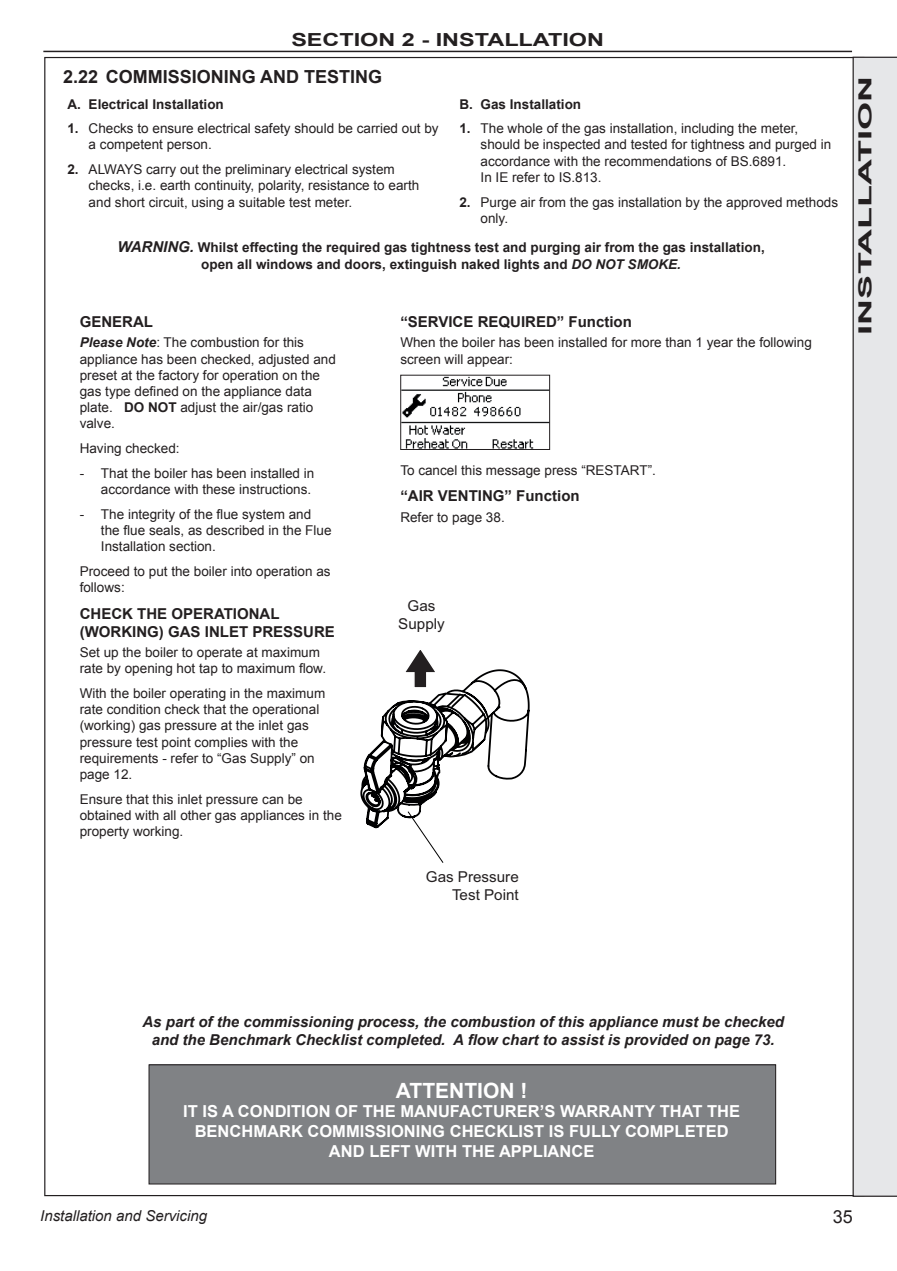
<style>
.page{position:relative;width:897px;height:1271px;background:#fff}
.page>*{position:absolute;margin:0;border:0;box-sizing:border-box;transform-origin:0 0}
.t1{font:700 21px "Arial";color:#fff}
.t2{font:700 18px "Arial";color:#231f20}
.t3{font:700 18px "Arial";color:#231f20;scale:1.3 1}
.t4{font:700 18px "Arial";color:#231f20;scale:2 1}
.t5{font:18px "Arial";color:#231f20}
.t6{font:700 16.5px/19.8px "Arial";color:#fff;text-align:center}
.t7{font:italic 700 15px/18px "Arial";color:#231f20;text-align:center}
.t8{font:700 15px/18px "Arial";color:#231f20}
.t9{font:15px/18px "Arial";color:#231f20;text-align:right}
.t10{font:italic 15px "Arial";color:#231f20}
.t11{font:13.5px/16.2px "Arial";color:#231f20}
.t12{font:700 13.5px/16.2px "Arial";color:#231f20;text-align:center}
.s1{font-weight:700}
.s2{font-style:italic;font-size:15px}
.s3{font-style:italic}
.s4{font-weight:700;font-style:italic}
</style>
<div class="page">
<hr style="left:43px;top:51px;width:808px;height:1px;background:#231f20">
<svg style="left:360px;top:650px;width:169px;height:213px"></svg>
<div style="left:149px;top:1064px;width:626px;height:119px;background:#808285"></div>
<div style="left:148px;top:1064px;width:627px;height:120px;border:1px solid #231f20"></div>
<img style="left:402px;top:377px;width:145px;height:71px">
<div style="left:400px;top:375px;width:149px;height:75px;border:1px solid #231f20"></div>
<svg style="left:852px;top:57px;width:44px;height:1139px"></svg>
<h2 class="t3" style="left:291px;top:28px;width:242px">SECTION 2 - INSTALLATION</h2>
<h2 class="t2" style="left:63px;top:64px;width:320px">2.22 COMMISSIONING AND TESTING</h2>
<p class="t12" style="left:67px;top:96px;width:158px">A. Electrical Installation</p>
<p class="t11" style="left:89px;top:120px;width:351px;text-indent:-21px"><span class="s1">1.</span> Checks to ensure electrical safety should be carried out by a competent person.</p>
<p class="t11" style="left:89px;top:161px;width:332px;text-indent:-21px"><span class="s1">2.</span> ALWAYS carry out the preliminary electrical system checks, i.e. earth continuity, polarity, resistance to earth and short circuit, using a suitable test meter.</p>
<p class="t12" style="left:459px;top:96px;width:123px">B. Gas Installation</p>
<p class="t11" style="left:480px;top:120px;width:352px;text-indent:-21px"><span class="s1">1.</span> The whole of the gas installation, including the meter, should be inspected and tested for tightness and purged in accordance with the recommendations of BS.6891.<br>In IE refer to IS.813.</p>
<p class="t11" style="left:480px;top:194px;width:359px;text-indent:-21px"><span class="s1">2.</span> Purge air from the gas installation by the approved methods only.</p>
<p class="t12" style="left:117px;top:240px;width:648px"><span class="s2">WARNING.</span> Whilst effecting the required gas tightness test and purging air from the gas installation, open all windows and doors, extinguish naked lights and <span class="s3">DO NOT SMOKE.</span></p>
<p class="t8" style="left:80px;top:313px;width:75px">GENERAL</p>
<p class="t11" style="left:80px;top:335px;width:257px"><span class="s4">Please Note</span>: The combustion for this appliance has been checked, adjusted and preset at the factory for operation on the gas type defined on the appliance data plate. <span class="s1">DO NOT</span> adjust the air/gas ratio valve.</p>
<p class="t11" style="left:80px;top:440px;width:101px">Having checked:</p>
<p class="t11" style="left:80px;top:465px;width:236px;text-align:right">- That the boiler has been installed in accordance with these instructions.</p>
<p class="t11" style="left:101px;top:506px;width:232px;text-indent:-21px">- The integrity of the flue system and the flue seals, as described in the Flue<br>Installation section.</p>
<p class="t11" style="left:80px;top:563px;width:252px">Proceed to put the boiler into operation as follows:</p>
<p class="t8" style="left:80px;top:604px;width:257px">CHECK THE OPERATIONAL (WORKING) GAS INLET PRESSURE</p>
<p class="t11" style="left:80px;top:644px;width:248px">Set up the boiler to operate at maximum rate by opening hot tap to maximum flow.</p>
<p class="t11" style="left:80px;top:685px;width:247px">With the boiler operating in the maximum rate condition check that the operational (working) gas pressure at the inlet gas pressure test point complies with the requirements - refer to “Gas Supply” on page 12.</p>
<p class="t11" style="left:80px;top:791px;width:263px">Ensure that this inlet pressure can be obtained with all other gas appliances in the property working.</p>
<p class="t8" style="left:400px;top:313px;width:233px">“SERVICE REQUIRED” Function</p>
<p class="t11" style="left:400px;top:335px;width:413px">When the boiler has been installed for more than 1 year the following screen will appear:</p>
<p class="t11" style="left:400px;top:462px;width:257px">To cancel this message press “RESTART”.</p>
<p class="t8" style="left:400px;top:487px;width:181px">“AIR VENTING” Function</p>
<p class="t11" style="left:400px;top:509px;width:106px">Refer to page 38.</p>
<p class="t9" style="left:398px;top:597px;width:48px;text-align:center">Gas<br>Supply</p>
<p class="t9" style="left:425px;top:867px;width:94px">Gas Pressure<br>Test Point</p>
<h2 class="t4" style="left:852px;top:334px;width:131px;rotate:-90deg">INSTALLATION</h2>
<p class="t7" style="left:142px;top:1012px;width:642px">As part of the commissioning process, the combustion of this appliance must be checked and the Benchmark Checklist completed. A flow chart to assist is provided on page 73.</p>
<h1 class="t1" style="left:396px;top:1076px;width:133px">ATTENTION !</h1>
<p class="t6" style="left:183px;top:1102px;width:558px">IT IS A CONDITION OF THE MANUFACTURER’S WARRANTY THAT THE<br>BENCHMARK COMMISSIONING CHECKLIST IS FULLY COMPLETED<br>AND LEFT WITH THE APPLIANCE</p>
<p class="t10" style="left:40px;top:1205px;width:168px">Installation and Servicing</p>
<h2 class="t5" style="left:832px;top:1204px;width:22px">35</h2>
</div>
